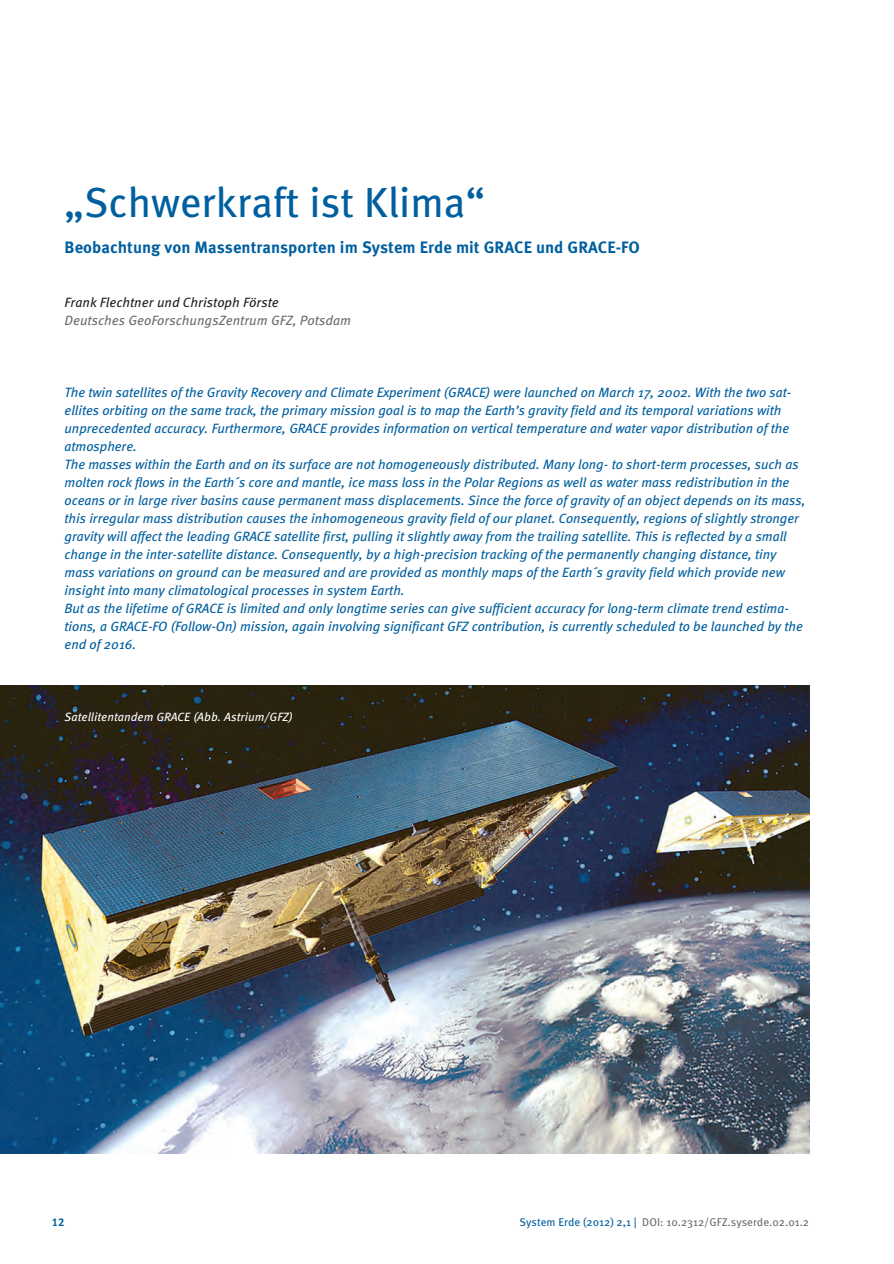
<style>
.page{position:relative;width:894px;height:1264px;background:#fff}
.page>*{position:absolute;margin:0;border:0;box-sizing:border-box;transform-origin:0 0}
.t1{font:42px "Meta";color:#005f9f}
.t2{font:700 16.5px "Meta Pro";color:#005f9f}
.t3{font:italic 13.5px/18px "Meta";color:#005f9f}
.t4{font:italic 13.5px "Meta Pro";color:#6c6d70}
.t5{font:italic 13.5px "Meta Pro";color:#231f20}
.t6{font:italic 12px "Meta Pro";color:#fff}
.t7{font:11.25px "Meta Pro";color:#6c6d70}
.t8{font:700 11.25px "Meta Pro";color:#005f9f}
.s1{color:#005f9f}
</style>
<div class="page">
<img style="left:0;top:685px;width:809px;height:468px">
<h1 class="t1" style="left:65px;top:176px;width:422px">„Schwerkraft ist Klima“</h1>
<p class="t2" style="left:65px;top:237px;width:576px">Beobachtung von Massentransporten im System Erde mit GRACE und GRACE-FO</p>
<p class="t5" style="left:65px;top:294px;width:216px">Frank Flechtner und Christoph Förste</p>
<p class="t4" style="left:65px;top:312px;width:288px">Deutsches GeoForschungsZentrum GFZ, Potsdam</p>
<p class="t3" style="left:65px;top:383px;width:742px">The twin satellites of the Gravity Recovery and Climate Experiment (GRACE) were launched on March 17, 2002. With the two sat&shy;ellites orbiting on the same track, the primary mission goal is to map the Earth’s gravity field and its temporal variations with unprecedented accuracy. Furthermore, GRACE provides information on vertical temperature and water vapor distribution of the atmosphere.<br>The masses within the Earth and on its surface are not homogeneously distributed. Many long- to short-term processes, such as molten rock flows in the Earth´s core and mantle, ice mass loss in the Polar Regions as well as water mass redistribution in the oceans or in large river basins cause permanent mass displacements. Since the force of gravity of an object depends on its mass, this irregular mass distribution causes the inhomogeneous gravity field of our planet. Consequently, regions of slightly stronger gravity will affect the leading GRACE satellite first, pulling it slightly away from the trailing satellite. This is reflected by a small change in the inter-satellite distance. Consequently, by a high-precision tracking of the permanently changing distance, tiny mass variations on ground can be measured and are provided as monthly maps of the Earth´s gravity field which provide new insight into many climatological processes in system Earth.<br>But as the lifetime of GRACE is limited and only longtime series can give sufficient accuracy for long-term climate trend estima&shy;tions, a GRACE-FO (Follow-On) mission, again involving significant GFZ contribution, is currently scheduled to be launched by the end of 2016.</p>
<p class="t6" style="left:65px;top:709px;width:230px">Satellitentandem GRACE (Abb. Astrium/GFZ)</p>
<p class="t8" style="left:52px;top:1214px;width:14px">12</p>
<p class="t7" style="left:519px;top:1214px;width:291px"><span class="s1">System Erde (2012) 2,1 |</span> DOI: 10.2312/GFZ.syserde.02.01.2</p>
</div>
